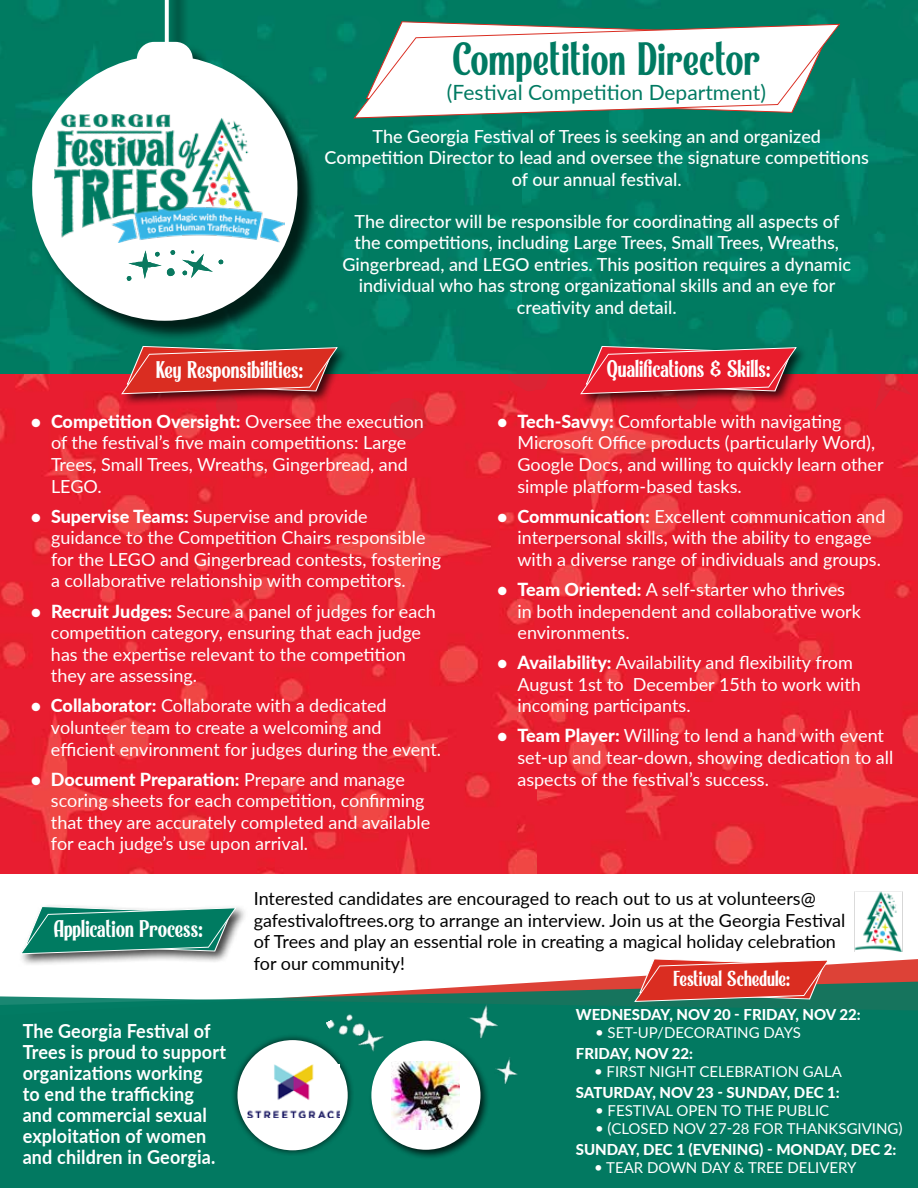
<style>
.page{position:relative;width:918px;height:1188px;background:#fff}
.page>*{position:absolute;margin:0;border:0;box-sizing:border-box;transform-origin:0 0}
.t1{font:45px "Reverb";letter-spacing:.005em;color:#007a62}
.t2{font:23.25px "Reverb";color:#fff}
.t3{font:21px "Lato";color:#007a62}
.t4{font:21px "Reverb";color:#fff}
.t5{font:700 19.5px/21px "Lato";letter-spacing:.01em;color:#fff;scale:.93 1}
.t6{font:18px/21.6px "Lato";color:#fff}
.t7{font:500 18px/21.6px "Lato";color:#fff;text-align:center}
.t8{font:18px/21.6px "Lato";color:#000}
.t9{font:15px "Lato";color:#fff}
.t10{font:800 15px "Lato";color:#fff}
.s1{font-weight:800}
</style>
<div class="page">
<img style="left:522px;top:0;width:396px;height:375px">
<img style="left:0;top:0;width:522px;height:375px">
<img style="left:0;top:375px;width:537px;height:499px">
<img style="left:537px;top:375px;width:381px;height:499px">
<div style="left:871px;top:232px;width:47px;height:58px;background:#027b62"></div>
<svg style="left:546px;top:13px;width:40px;height:2px"></svg>
<svg style="left:505px;top:344px;width:47px;height:48px;background:#545950"></svg>
<svg style="left:897px;top:0;width:21px;height:41px"></svg>
<svg style="left:599px;top:46px;width:265px;height:251px;background:#007c63"></svg>
<svg style="left:864px;top:351px;width:48px;height:60px;background:#8d4344"></svg>
<svg style="left:26px;top:299px;width:8px;height:22px"></svg>
<svg style="left:630px;top:444px;width:23px;height:23px"></svg>
<svg style="left:576px;top:959px;width:342px;height:21px;fill:#dd4237"></svg>
<svg style="left:331px;top:980px;width:587px;height:15px"></svg>
<div style="left:0;top:995px;width:918px;height:193px;background:#027961"></div>
<img style="left:326px;top:1001px;width:62px;height:64px">
<div style="left:368px;top:1038px;width:123px;height:122px;background:#000;opacity:.75"></div>
<div style="left:371px;top:1041px;width:110px;height:109px;background:#fff;border-radius:50%"></div>
<img style="left:392px;top:1061px;width:68px;height:68px">
<div style="left:231px;top:1034px;width:123px;height:123px;background:#000;opacity:.75"></div>
<div style="left:237px;top:1040px;width:111px;height:110px;background:#fff;border-radius:50%"></div>
<img style="left:248px;top:1065px;width:92px;height:53px">
<div style="left:18px;top:903px;width:230px;height:64px;background:#000;opacity:.75"></div>
<svg style="left:18px;top:904px;width:223px;height:53px"></svg>
<img style="left:854px;top:891px;width:49px;height:61px">
<svg style="left:346px;top:20px;width:502px;height:94px"></svg>
<svg style="left:353px;top:15px;width:487px;height:112px"></svg>
<div style="left:34px;top:0;width:284px;height:342px;background:#000;opacity:.75"></div>
<div style="left:32px;top:55px;width:265px;height:266px;background:#fff;border-radius:50%"></div>
<svg style="left:165px;top:0;width:4px;height:42px"></svg>
<div style="left:137px;top:42px;width:56px;height:39px;background:#fff;border-radius:17px"></div>
<img style="left:55px;top:119px;width:6px;height:60px">
<svg style="left:576px;top:318px;width:239px;height:92px;background:#874847"></svg>
<svg style="left:61px;top:59px;width:417px;height:381px"></svg>
<img style="left:464px;top:999px;width:38px;height:42px">
<img style="left:492px;top:1054px;width:29px;height:32px">
<svg style="left:630px;top:959px;width:203px;height:46px;background:#be5549"></svg>
<h1 class="t1" style="left:452px;top:21px;width:310px">Competition Director</h1>
<p class="t3" style="left:447px;top:77px;width:321px">(Festival Competition Department)</p>
<p class="t7" style="left:325px;top:125px;width:546px">The Georgia Festival of Trees is seeking an and organized<br>Competition Director to lead and oversee the signature competitions of our annual festival.</p>
<p class="t7" style="left:342px;top:210px;width:510px">The director will be responsible for coordinating all aspects of the competitions, including Large Trees, Small Trees, Wreaths, Gingerbread, and LEGO entries. This position requires a dynamic individual who has strong organizational skills and an eye for creativity and detail.</p>
<p class="t2" style="left:156px;top:351px;width:148px">Key Responsibilities:</p>
<p class="t2" style="left:607px;top:349px;width:165px">Qualifications &amp; Skills:</p>
<p class="t6" style="left:51px;top:410px;width:375px;text-indent:-20px"><span class="s1">• Competition Oversight:</span> Oversee the execution of the festival’s five main competitions: Large Trees, Small Trees, Wreaths, Gingerbread, and LEGO.</p>
<p class="t6" style="left:51px;top:505px;width:392px;text-indent:-20px"><span class="s1">• Supervise Teams:</span> Supervise and provide guidance to the Competition Chairs responsible for the LEGO and Gingerbread contests, fostering a collaborative relationship with competitors.</p>
<p class="t6" style="left:51px;top:599px;width:387px;text-indent:-20px"><span class="s1">• Recruit Judges:</span> Secure a panel of judges for each competition category, ensuring that each judge has the expertise relevant to the competition they are assessing.</p>
<p class="t6" style="left:51px;top:694px;width:392px;text-indent:-20px"><span class="s1">• Collaborator:</span> Collaborate with a dedicated volunteer team to create a welcoming and efficient environment for judges during the event.</p>
<p class="t6" style="left:51px;top:767px;width:381px;text-indent:-20px"><span class="s1">• Document Preparation:</span> Prepare and manage scoring sheets for each competition, confirming that they are accurately completed and available for each judge’s use upon arrival.</p>
<p class="t8" style="left:254px;top:887px;width:593px">Interested candidates are encouraged to reach out to us at volunteers@ gafestivaloftrees.org to arrange an interview. Join us at the Georgia Festival of Trees and play an essential role in creating a magical holiday celebration for our community!</p>
<p class="t6" style="left:518px;top:410px;width:368px;text-indent:-20px"><span class="s1">• Tech-Savvy:</span> Comfortable with navigating Microsoft Office products (particularly Word), Google Docs, and willing to quickly learn other simple platform-based tasks.</p>
<p class="t6" style="left:518px;top:505px;width:369px;text-indent:-20px"><span class="s1">• Communication:</span> Excellent communication and interpersonal skills, with the ability to engage with a diverse range of individuals and groups.</p>
<p class="t6" style="left:518px;top:578px;width:345px;text-indent:-20px"><span class="s1">• Team Oriented:</span> A self-starter who thrives in both independent and collaborative work environments.</p>
<p class="t6" style="left:518px;top:651px;width:345px;text-indent:-20px"><span class="s1">• Availability:</span> Availability and flexibility from<br>August 1st to December 15th to work with incoming participants.</p>
<p class="t6" style="left:518px;top:724px;width:377px;text-indent:-20px"><span class="s1">• Team Player:</span> Willing to lend a hand with event set-up and tear-down, showing dedication to all aspects of the festival’s success.</p>
<p class="t2" style="left:54px;top:910px;width:150px">Application Process:</p>
<p class="t4" style="left:674px;top:962px;width:118px">Festival Schedule:</p>
<p class="t5" style="left:23px;top:1020px;width:220px">The Georgia Festival of<br>Trees is proud to support organizations working<br>to end the trafficking and commercial sexual exploitation of women and children in Georgia.</p>
<p class="t10" style="left:576px;top:1003px;width:286px">WEDNESDAY, NOV 20 - FRIDAY, NOV 22:</p>
<p class="t9" style="left:595px;top:1022px;width:207px">• SET-UP/DECORATING DAYS</p>
<p class="t10" style="left:576px;top:1042px;width:119px">FRIDAY, NOV 22:</p>
<p class="t9" style="left:594px;top:1061px;width:249px">• FIRST NIGHT CELEBRATION GALA</p>
<p class="t10" style="left:576px;top:1081px;width:265px">SATURDAY, NOV 23 - SUNDAY, DEC 1:</p>
<p class="t9" style="left:595px;top:1100px;width:236px">• FESTIVAL OPEN TO THE PUBLIC</p>
<p class="t9" style="left:595px;top:1118px;width:309px">• (CLOSED NOV 27-28 FOR THANKSGIVING)</p>
<p class="t10" style="left:576px;top:1138px;width:322px">SUNDAY, DEC 1 (EVENING) - MONDAY, DEC 2:</p>
<p class="t9" style="left:594px;top:1157px;width:264px">• TEAR DOWN DAY &amp; TREE DELIVERY</p>
</div>
